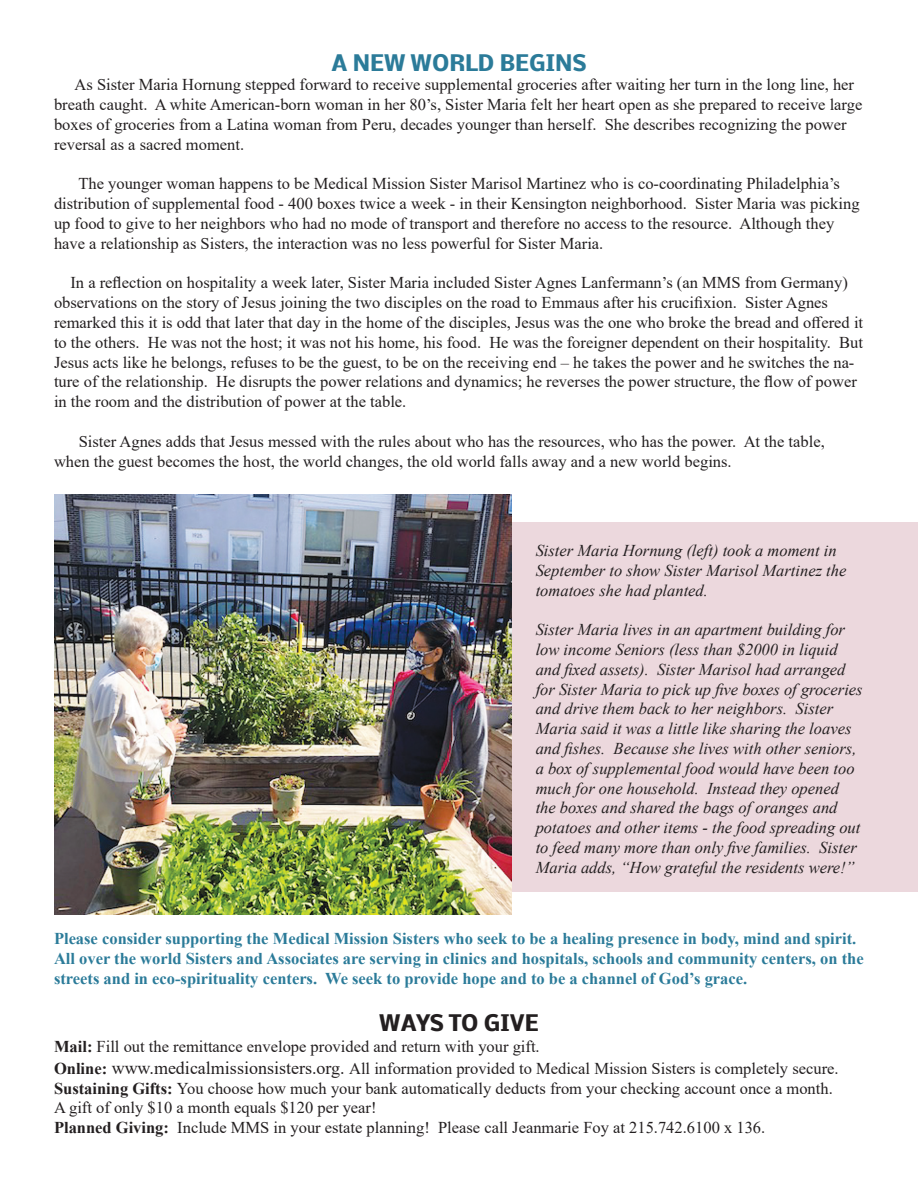
<style>
.page{position:relative;width:918px;height:1188px;background:#fff}
.page>*{position:absolute;margin:0;border:0;box-sizing:border-box;transform-origin:0 0}
.t1{font:700 21px "Nobile";color:#2b7b99}
.t2{font:700 21px "Nobile";color:#231f20}
.t3{font:16.5px/19.8px "Times New Roman";color:#231f20}
.t4{font:italic 16.5px/19.8px "Times New Roman";color:#231f20}
.t5{font:700 16.5px/19.8px "Times New Roman";color:#2b7b99}
.s1{font-weight:700}
.s2{font-size:18px}
</style>
<div class="page">
<div style="left:367px;top:523px;width:551px;height:369px;background:#ecd8dd"></div>
<img style="left:54px;top:494px;width:458px;height:421px">
<p class="t1" style="left:331px;top:44px;width:257px">A NEW WORLD BEGINS</p>
<p class="t3" style="left:54px;top:74px;width:810px;text-indent:21px">As Sister Maria Hornung stepped forward to receive supplemental groceries after waiting her turn in the long line, her breath caught. A white American-born woman in her 80’s, Sister Maria felt her heart open as she prepared to receive large boxes of groceries from a Latina woman from Peru, decades younger than herself. She describes recognizing the power reversal as a sacred moment.</p>
<p class="t3" style="left:54px;top:173px;width:807px;text-indent:24px">The younger woman happens to be Medical Mission Sister Marisol Martinez who is co-coordinating Philadelphia’s distribution of supplemental food - 400 boxes twice a week - in their Kensington neighborhood. Sister Maria was picking up food to give to her neighbors who had no mode of transport and therefore no access to the resource. Although they have a relationship as Sisters, the interaction was no less powerful for Sister Maria.</p>
<p class="t3" style="left:54px;top:272px;width:811px;text-indent:16px">In a reflection on hospitality a week later, Sister Maria included Sister Agnes Lanfermann’s (an MMS from Germany) observations on the story of Jesus joining the two disciples on the road to Emmaus after his crucifixion. Sister Agnes remarked this it is odd that later that day in the home of the disciples, Jesus was the one who broke the bread and offered it to the others. He was not the host; it was not his home, his food. He was the foreigner dependent on their hospitality. But Jesus acts like he belongs, refuses to be the guest, to be on the receiving end – he takes the power and he switches the na&shy;ture of the relationship. He disrupts the power relations and dynamics; he reverses the power structure, the flow of power in the room and the distribution of power at the table.</p>
<p class="t3" style="left:54px;top:431px;width:772px;text-indent:25px">Sister Agnes adds that Jesus messed with the rules about who has the resources, who has the power. At the table, when the guest becomes the host, the world changes, the old world falls away and a new world begins.</p>
<p class="t4" style="left:536px;top:540px;width:312px">Sister Maria Hornung (left) took a moment in<br>September to show Sister Marisol Martinez the tomatoes she had planted.</p>
<p class="t4" style="left:536px;top:619px;width:329px">Sister Maria lives in an apartment building for low income Seniors (less than $2000 in liquid and fixed assets). Sister Marisol had arranged for Sister Maria to pick up five boxes of groceries and drive them back to her neighbors. Sister Maria said it was a little like sharing the loaves and fishes. Because she lives with other seniors, a box of supplemental food would have been too much for one household. Instead they opened the boxes and shared the bags of oranges and potatoes and other items - the food spreading out to feed many more than only five families. Sister Maria adds, “How grateful the residents were!”</p>
<p class="t5" style="left:54px;top:928px;width:811px">Please consider supporting the Medical Mission Sisters who seek to be a healing presence in body, mind and spirit.<br>All over the world Sisters and Associates are serving in clinics and hospitals, schools and community centers, on the streets and in eco-spirituality centers. We seek to provide hope and to be a channel of God’s grace.</p>
<p class="t2" style="left:379px;top:1004px;width:161px">WAYS TO GIVE</p>
<p class="t3" style="left:54px;top:1035px;width:786px;line-height:21.6px"><span class="s1">Mail:</span> Fill out the remittance envelope provided and return with your gift.<br><span class="s1">Online:</span> <span class="s2">www.medicalmissionsisters.org.</span> All information provided to Medical Mission Sisters is completely secure.</p>
<p class="t3" style="left:54px;top:1078px;width:780px"><span class="s1">Sustaining Gifts:</span> You choose how much your bank automatically deducts from your checking account once a month.<br>A gift of only $10 a month equals $120 per year!<br><span class="s1">Planned Giving:</span> Include MMS in your estate planning! Please call Jeanmarie Foy at 215.742.6100 x 136.</p>
</div>
